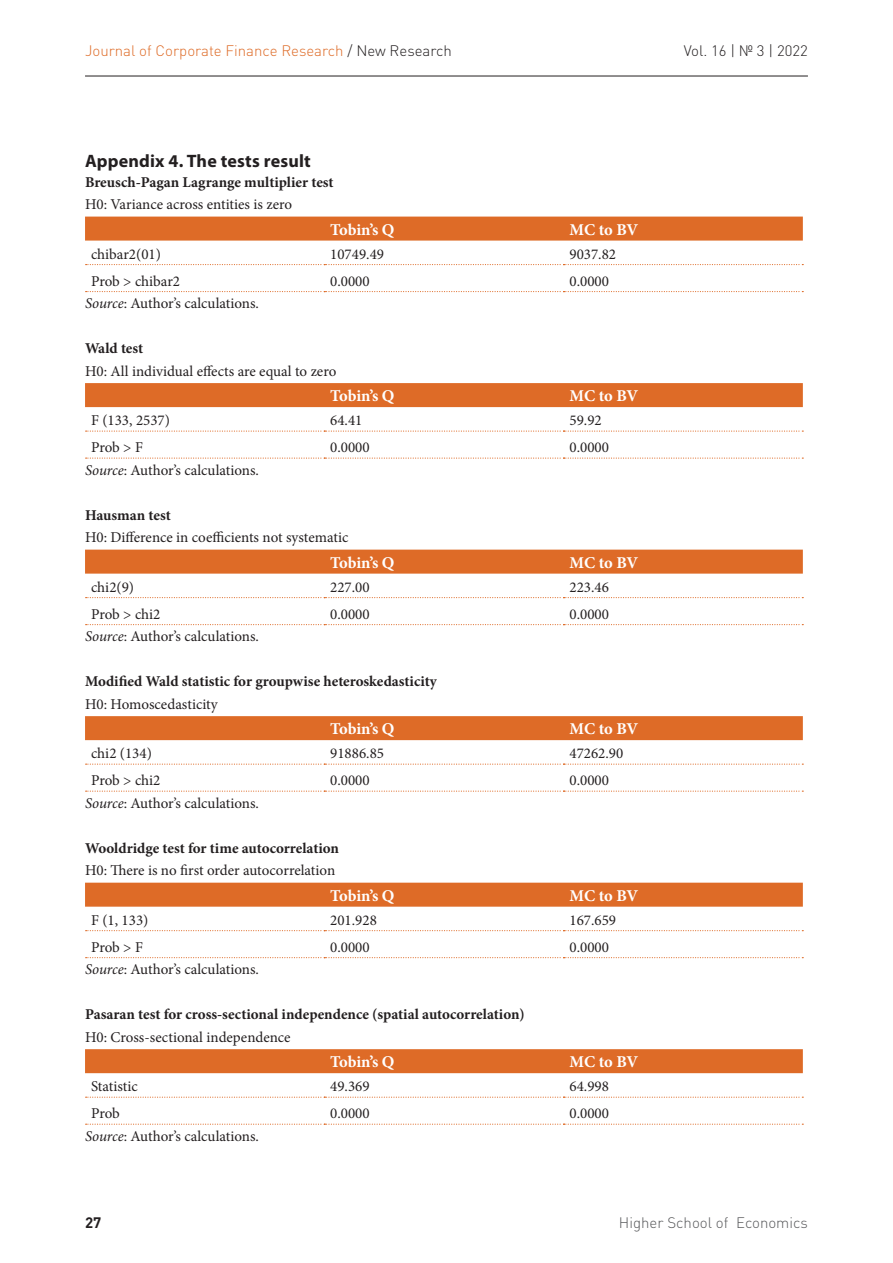
<style>
.page{position:relative;width:893px;height:1263px;background:#fff}
.page>*{position:absolute;margin:0;border:0;box-sizing:border-box;transform-origin:0 0}
.Подподзаголовок{font:700 18px "Myriad Pro";letter-spacing:.01em;color:#231f20}
.ТАБЛИЦА_ЗАГ{font:700 16.5px "Minion Pro";letter-spacing:-.01em;color:#fff}
.Текст_ENG{font:15px "Minion Pro";color:#231f20}
.Текст_ENG-2{font:700 15px "Minion Pro";color:#231f20}
.t1{font:300 15px "DIN Pro";color:#de6b27}
.t2{font:300 15px "DIN Pro";color:#57585a}
.t3{font:300 15px "DIN Pro";color:#231f20}
.t4{font:700 15px "DIN Pro";color:#231f20}
.s1{color:#231f20}
.s2{font-style:italic}
</style>
<div class="page">
<hr style="left:85px;top:76px;width:723px;height:1px;background:#231f20">
<div style="left:85px;top:217px;width:718px;height:24px;background:#de6b27"></div>
<svg style="left:86px;top:264px;width:717px;height:1px"></svg>
<svg style="left:86px;top:291px;width:717px;height:1px"></svg>
<div style="left:85px;top:383px;width:718px;height:24px;background:#de6b27"></div>
<svg style="left:86px;top:430px;width:717px;height:2px"></svg>
<svg style="left:86px;top:457px;width:717px;height:2px"></svg>
<div style="left:85px;top:550px;width:718px;height:24px;background:#de6b27"></div>
<svg style="left:86px;top:597px;width:717px;height:1px"></svg>
<svg style="left:86px;top:624px;width:717px;height:1px"></svg>
<div style="left:85px;top:716px;width:718px;height:24px;background:#de6b27"></div>
<svg style="left:86px;top:763px;width:717px;height:2px"></svg>
<svg style="left:86px;top:790px;width:717px;height:2px"></svg>
<div style="left:85px;top:883px;width:718px;height:24px;background:#de6b27"></div>
<svg style="left:86px;top:930px;width:717px;height:1px"></svg>
<svg style="left:86px;top:957px;width:717px;height:1px"></svg>
<div style="left:85px;top:1049px;width:718px;height:24px;background:#de6b27"></div>
<svg style="left:86px;top:1096px;width:717px;height:2px"></svg>
<svg style="left:86px;top:1123px;width:717px;height:2px"></svg>
<p class="t1" style="left:85px;top:40px;width:368px">Journal of Corporate Finance Research <span class="s1">/ New Research</span></p>
<p class="t3" style="left:684px;top:40px;width:126px">Vol. 16 | № 3 | 2022</p>
<p class="Подподзаголовок" style="left:85px;top:149px;width:227px">Appendix 4. The tests result</p>
<p class="Текст_ENG-2" style="left:85px;top:171px;width:250px">Breusch-Pagan Lagrange multiplier test</p>
<p class="Текст_ENG" style="left:85px;top:194px;width:209px">H0: Variance across entities is zero</p>
<p class="ТАБЛИЦА_ЗАГ" style="left:330px;top:218px;width:66px">Tobin’s Q</p>
<p class="ТАБЛИЦА_ЗАГ" style="left:569px;top:218px;width:70px">MC to BV</p>
<p class="Текст_ENG" style="left:91px;top:244px;width:71px">chibar2(01)</p>
<p class="Текст_ENG" style="left:330px;top:244px;width:55px">10749.49</p>
<p class="Текст_ENG" style="left:569px;top:244px;width:48px">9037.82</p>
<p class="Текст_ENG" style="left:91px;top:271px;width:91px">Prob &gt; chibar2</p>
<p class="Текст_ENG" style="left:330px;top:271px;width:41px">0.0000</p>
<p class="Текст_ENG" style="left:569px;top:271px;width:41px">0.0000</p>
<p class="Текст_ENG" style="left:85px;top:293px;width:175px"><span class="s2">Source</span>: Author’s calculations.</p>
<p class="Текст_ENG-2" style="left:85px;top:338px;width:60px">Wald test</p>
<p class="Текст_ENG" style="left:85px;top:361px;width:253px">H0: All individual effects are equal to zero</p>
<p class="ТАБЛИЦА_ЗАГ" style="left:330px;top:384px;width:66px">Tobin’s Q</p>
<p class="ТАБЛИЦА_ЗАГ" style="left:569px;top:384px;width:70px">MC to BV</p>
<p class="Текст_ENG" style="left:91px;top:410px;width:80px">F (133, 2537)</p>
<p class="Текст_ENG" style="left:330px;top:410px;width:34px">64.41</p>
<p class="Текст_ENG" style="left:569px;top:410px;width:34px">59.92</p>
<p class="Текст_ENG" style="left:91px;top:437px;width:53px">Prob &gt; F</p>
<p class="Текст_ENG" style="left:330px;top:437px;width:41px">0.0000</p>
<p class="Текст_ENG" style="left:569px;top:437px;width:41px">0.0000</p>
<p class="Текст_ENG" style="left:85px;top:460px;width:175px"><span class="s2">Source</span>: Author’s calculations.</p>
<p class="Текст_ENG-2" style="left:85px;top:504px;width:87px">Hausman test</p>
<p class="Текст_ENG" style="left:85px;top:527px;width:265px">H0: Difference in coefficients not systematic</p>
<p class="ТАБЛИЦА_ЗАГ" style="left:330px;top:551px;width:66px">Tobin’s Q</p>
<p class="ТАБЛИЦА_ЗАГ" style="left:569px;top:551px;width:70px">MC to BV</p>
<p class="Текст_ENG" style="left:91px;top:577px;width:45px">chi2(9)</p>
<p class="Текст_ENG" style="left:330px;top:577px;width:41px">227.00</p>
<p class="Текст_ENG" style="left:569px;top:577px;width:41px">223.46</p>
<p class="Текст_ENG" style="left:91px;top:604px;width:71px">Prob &gt; chi2</p>
<p class="Текст_ENG" style="left:330px;top:604px;width:41px">0.0000</p>
<p class="Текст_ENG" style="left:569px;top:604px;width:41px">0.0000</p>
<p class="Текст_ENG" style="left:85px;top:626px;width:175px"><span class="s2">Source</span>: Author’s calculations.</p>
<p class="Текст_ENG-2" style="left:85px;top:671px;width:353px">Modified Wald statistic for groupwise heteroskedasticity</p>
<p class="Текст_ENG" style="left:85px;top:694px;width:134px">H0: Homoscedasticity</p>
<p class="ТАБЛИЦА_ЗАГ" style="left:330px;top:717px;width:66px">Tobin’s Q</p>
<p class="ТАБЛИЦА_ЗАГ" style="left:569px;top:717px;width:70px">MC to BV</p>
<p class="Текст_ENG" style="left:91px;top:743px;width:62px">chi2 (134)</p>
<p class="Текст_ENG" style="left:330px;top:743px;width:55px">91886.85</p>
<p class="Текст_ENG" style="left:569px;top:743px;width:55px">47262.90</p>
<p class="Текст_ENG" style="left:91px;top:770px;width:71px">Prob &gt; chi2</p>
<p class="Текст_ENG" style="left:330px;top:770px;width:41px">0.0000</p>
<p class="Текст_ENG" style="left:569px;top:770px;width:41px">0.0000</p>
<p class="Текст_ENG" style="left:85px;top:793px;width:175px"><span class="s2">Source</span>: Author’s calculations.</p>
<p class="Текст_ENG-2" style="left:85px;top:837px;width:256px">Wooldridge test for time autocorrelation</p>
<p class="Текст_ENG" style="left:85px;top:860px;width:252px">H0: There is no first order autocorrelation</p>
<p class="ТАБЛИЦА_ЗАГ" style="left:330px;top:884px;width:66px">Tobin’s Q</p>
<p class="ТАБЛИЦА_ЗАГ" style="left:569px;top:884px;width:70px">MC to BV</p>
<p class="Текст_ENG" style="left:91px;top:910px;width:59px">F (1, 133)</p>
<p class="Текст_ENG" style="left:330px;top:910px;width:48px">201.928</p>
<p class="Текст_ENG" style="left:569px;top:910px;width:48px">167.659</p>
<p class="Текст_ENG" style="left:91px;top:937px;width:53px">Prob &gt; F</p>
<p class="Текст_ENG" style="left:330px;top:937px;width:41px">0.0000</p>
<p class="Текст_ENG" style="left:569px;top:937px;width:41px">0.0000</p>
<p class="Текст_ENG" style="left:85px;top:959px;width:175px"><span class="s2">Source</span>: Author’s calculations.</p>
<p class="Текст_ENG-2" style="left:85px;top:1004px;width:441px">Pasaran test for cross-sectional independence (spatial autocorrelation)</p>
<p class="Текст_ENG" style="left:85px;top:1027px;width:207px">H0: Cross-sectional independence</p>
<p class="ТАБЛИЦА_ЗАГ" style="left:330px;top:1050px;width:66px">Tobin’s Q</p>
<p class="ТАБЛИЦА_ЗАГ" style="left:569px;top:1050px;width:70px">MC to BV</p>
<p class="Текст_ENG" style="left:91px;top:1076px;width:48px">Statistic</p>
<p class="Текст_ENG" style="left:330px;top:1076px;width:41px">49.369</p>
<p class="Текст_ENG" style="left:569px;top:1076px;width:41px">64.998</p>
<p class="Текст_ENG" style="left:91px;top:1103px;width:30px">Prob</p>
<p class="Текст_ENG" style="left:330px;top:1103px;width:41px">0.0000</p>
<p class="Текст_ENG" style="left:569px;top:1103px;width:41px">0.0000</p>
<p class="Текст_ENG" style="left:85px;top:1126px;width:175px"><span class="s2">Source</span>: Author’s calculations.</p>
<p class="t4" style="left:85px;top:1212px;width:18px">27</p>
<p class="t2" style="left:619px;top:1212px;width:190px">Higher School of Economics</p>
</div>
